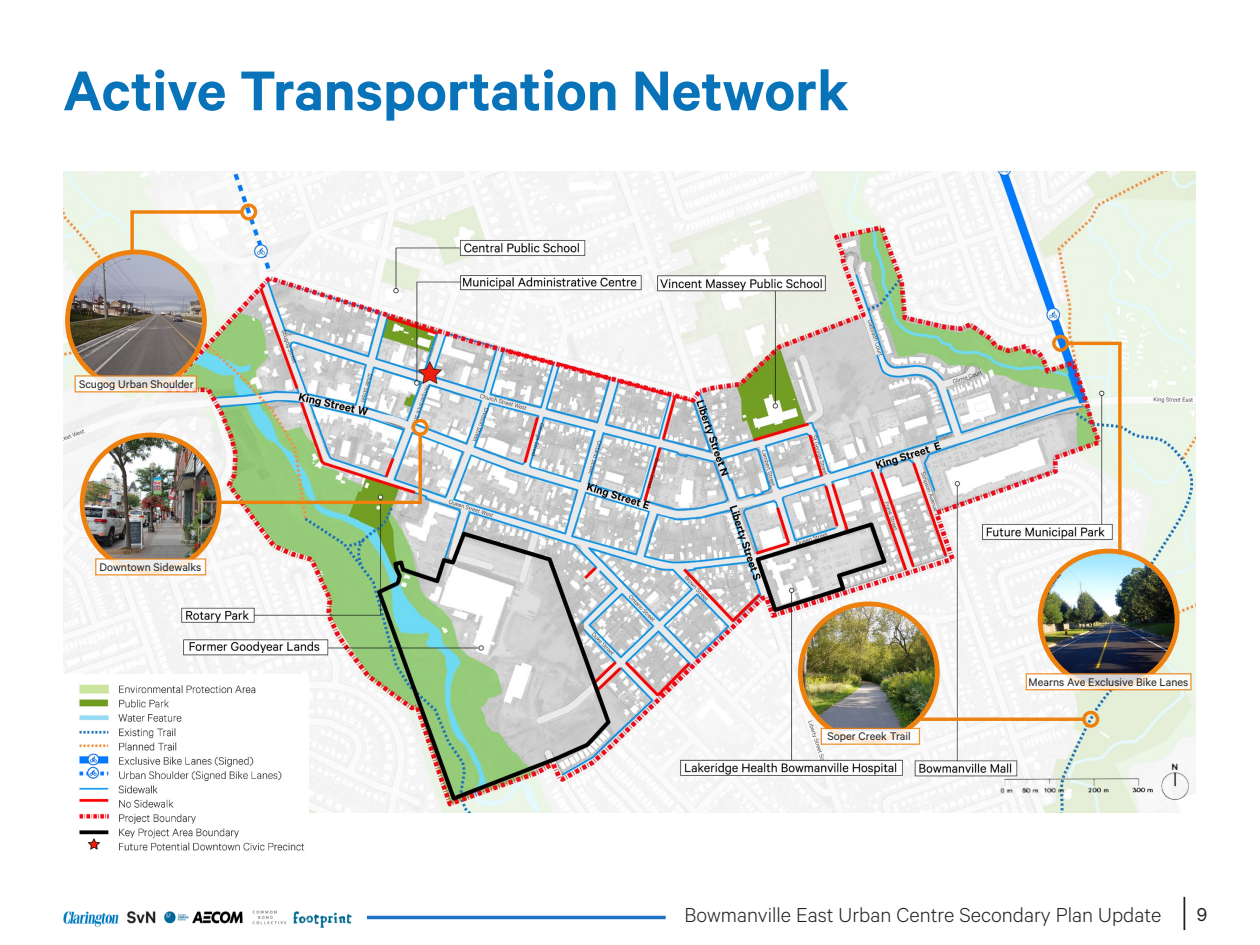
<style>
.page{position:relative;width:1260px;height:945px;background:#fff}
.page>*{position:absolute;margin:0;border:0;box-sizing:border-box;transform-origin:0 0}
.t1{font:600 63px "Calibre";color:#0873b9}
.t2{font:300 22.75px "Calibre";color:#231f20}
.t3{font:21px "Calibre";color:#231f20}
.t4{font:12.42px "Calibre";color:#231f20}
</style>
<div class="page">
<hr style="left:367px;top:916px;width:299px;height:3px;background:#1e72c4">
<hr style="left:1184px;top:897px;width:1px;height:33px;background:#231f20">
<img style="left:63px;top:910px;width:289px;height:18px">
<img style="left:63px;top:172px;width:1132px;height:641px">
<img style="left:63px;top:674px;width:245px;height:177px">
<img style="left:998px;top:757px;width:198px;height:56px">
<svg style="left:130px;top:214px;width:4px;height:36px"></svg>
<svg style="left:130px;top:210px;width:110px;height:4px"></svg>
<div style="left:240px;top:203px;width:17px;height:18px;border:3px solid #ee800e;border-radius:50%"></div>
<img style="left:68px;top:252px;width:136px;height:137px;border-radius:68px">
<div style="left:65px;top:250px;width:142px;height:141px;border:5px solid #ee800e;border-radius:50%"></div>
<svg style="left:75px;top:375px;width:122px;height:17px"></svg>
<hr style="left:419px;top:434px;width:3px;height:70px;background:#ee800e">
<div style="left:412px;top:419px;width:17px;height:17px;border:3px solid #ee800e;border-radius:50%"></div>
<hr style="left:214px;top:501px;width:206px;height:3px;background:#ee800e">
<img style="left:82px;top:435px;width:137px;height:137px;border-radius:68px">
<div style="left:80px;top:433px;width:142px;height:141px;border:5px solid #ee800e;border-radius:50%"></div>
<svg style="left:95px;top:558px;width:111px;height:17px"></svg>
<img style="left:800px;top:605px;width:137px;height:126px">
<div style="left:798px;top:602px;width:142px;height:141px;border:5px solid #ee800e;border-radius:50%"></div>
<hr style="left:921px;top:718px;width:163px;height:3px;background:#ee800e">
<div style="left:1082px;top:711px;width:17px;height:17px;border:3px solid #ee800e;border-radius:50%"></div>
<svg style="left:821px;top:728px;width:99px;height:17px"></svg>
<img style="left:1040px;top:551px;width:137px;height:137px;border-radius:68px">
<div style="left:1038px;top:549px;width:142px;height:141px;border:5px solid #ee800e;border-radius:50%"></div>
<hr style="left:1067px;top:342px;width:55px;height:3px;background:#ee800e">
<div style="left:1052px;top:335px;width:17px;height:17px;border:3px solid #ee800e;border-radius:50%"></div>
<svg style="left:1118px;top:343px;width:4px;height:211px"></svg>
<svg style="left:1026px;top:673px;width:166px;height:17px"></svg>
<p class="t1" style="left:63px;top:53px;width:787px">Active Transportation Network</p>
<p class="t4" style="left:79px;top:377px;width:116px">Scugog Urban Shoulder</p>
<p class="t4" style="left:100px;top:560px;width:103px">Downtown Sidewalks</p>
<p class="t4" style="left:828px;top:729px;width:85px">Soper Creek Trail</p>
<p class="t4" style="left:1029px;top:675px;width:161px">Mearns Ave Exclusive Bike Lanes</p>
<h2 class="t2" style="left:684px;top:902px;width:478px">Bowmanville East Urban Centre Secondary Plan Update</h2>
<h3 class="t3" style="left:1197px;top:902px;width:12px">9</h3>
</div>
